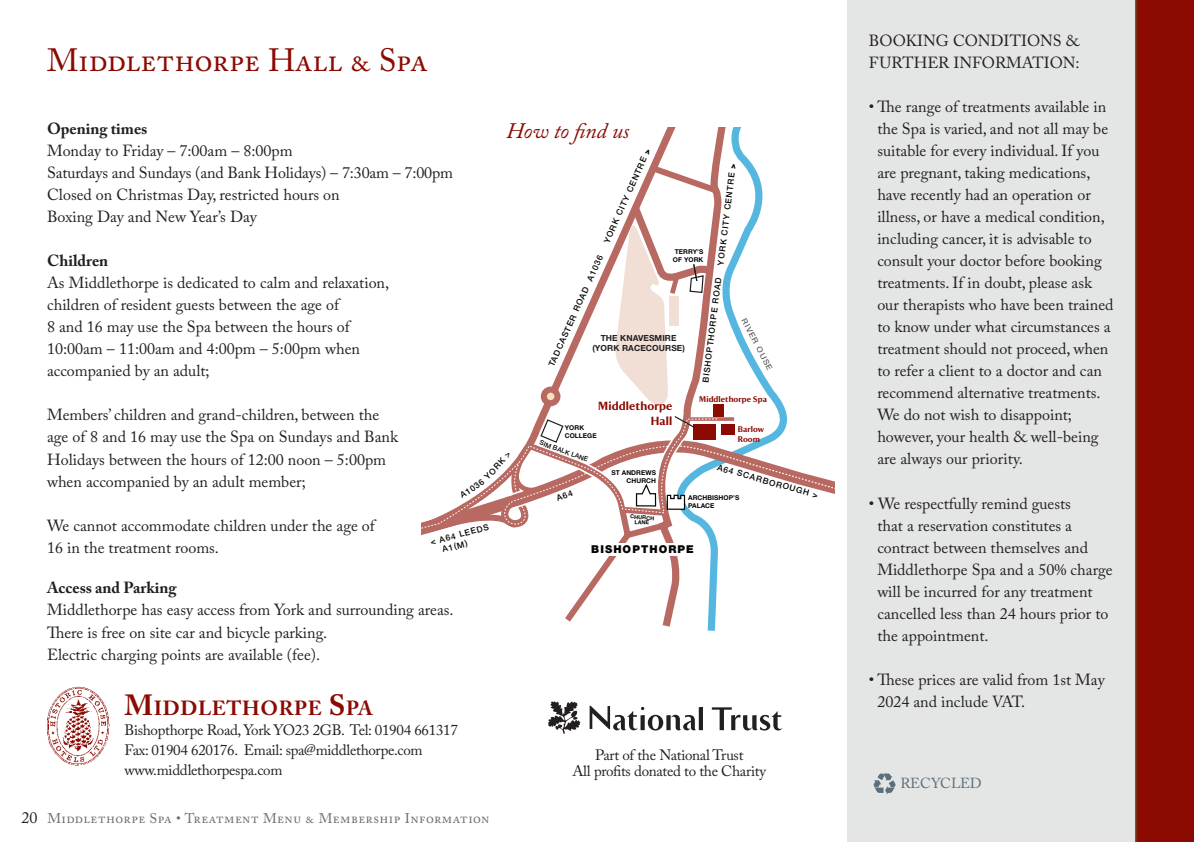
<style>
.page{position:relative;width:1194px;height:842px;background:#fff}
.page>*{position:absolute;margin:0;border:0;box-sizing:border-box;transform-origin:0 0}
.t1{font:32px "Adobe Caslon Pro";color:#8b0a02}
.t2{font:italic 22px "Adobe Caslon Pro";color:#8b0a02}
.t3{font:700 20.2px "Adobe Caslon Pro";letter-spacing:.03em;color:#8b0a02}
.t4{font:16px/22px "Adobe Caslon Pro";color:#231f20}
.t5{font:700 16px "Adobe Caslon Pro";color:#231f20}
.t6{font:15px/20px "Adobe Caslon Pro";letter-spacing:-.02em;color:#231f20}
.t7{font:14.4px "Adobe Caslon Pro";letter-spacing:-.01em;color:#5b6f7b}
.t8{font:14px "Adobe Caslon Pro";letter-spacing:.03em;color:#6c6d70}
.t9{font:700 12px/14.4px "National Trust TT";letter-spacing:.01em;color:#8b0a02;text-align:right}
.t10{font:900 10.8px "Helvetica Neue";letter-spacing:.1em;color:#050504}
.t11{font:500 8.4px/10.2px "Helvetica Neue";color:#050504}
.t12{font:700 8.4px/10.2px "Helvetica Neue";letter-spacing:.01em;color:#231f20;text-align:center}
.t13{font:700 8.4px/10.2px "National Trust TT";letter-spacing:.01em;color:#8b0a02}
.t14{font:500 8.4px "Helvetica Neue";color:#6a6767}
.t15{font:700 6.6px/8px "Helvetica Neue";letter-spacing:.01em;color:#050504}
.t16{font:500 6.6px "Helvetica Neue";color:#050504}
.t17{font:700 5.4px/4.8px "Helvetica Neue";color:#050504;text-align:center}
.s1{font-weight:700}
.s2{font-size:29px}
.s3{font-size:16px;color:#231f20}
.s4{font-weight:900}
</style>
<div class="page">
<img style="left:47px;top:686px;width:62px;height:78px">
<svg style="left:711px;top:707px;width:71px;height:23px"></svg>
<div style="left:698px;top:706px;width:5px;height:23px;background:#231f20"></div>
<svg style="left:666px;top:715px;width:4px;height:14px"></svg>
<svg style="left:671px;top:714px;width:25px;height:16px"></svg>
<svg style="left:589px;top:705px;width:74px;height:25px"></svg>
<svg style="left:548px;top:701px;width:32px;height:32px"></svg>
<div style="left:847px;top:0;width:342px;height:841px;background:#e4e5e5"></div>
<svg style="left:873px;top:773px;width:22px;height:21px"></svg>
<div style="left:1135px;top:0;width:58px;height:841px;background:#8b0a02"></div>
<svg style="left:1191px;top:0;width:3px;height:4px"></svg>
<svg style="left:421px;top:127px;width:413px;height:503px"></svg>
<h1 class="t1" style="left:47px;top:42px;width:382px">Middlethorpe Hall &amp; Spa</h1>
<p class="t5" style="left:47px;top:119px;width:102px">Opening times</p>
<p class="t4" style="left:47px;top:139px;width:407px">Monday to Friday – 7:00am – 8:00pm<br>Saturdays and Sundays (and Bank Holidays) – 7:30am – 7:00pm Closed on Christmas Day, restricted hours on<br>Boxing Day and New Year’s Day</p>
<p class="t5" style="left:47px;top:251px;width:63px">Children</p>
<p class="t4" style="left:47px;top:272px;width:343px">As Middlethorpe is dedicated to calm and relaxation, children of resident guests between the age of<br>8 and 16 may use the Spa between the hours of 10:00am – 11:00am and 4:00pm – 5:00pm when accompanied by an adult;</p>
<p class="t4" style="left:47px;top:404px;width:352px">Members’ children and grand-children, between the age of 8 and 16 may use the Spa on Sundays and Bank Holidays between the hours of 12:00 noon – 5:00pm when accompanied by an adult member;</p>
<p class="t4" style="left:47px;top:514px;width:331px">We cannot accommodate children under the age of<br>16 in the treatment rooms.</p>
<p class="t11" style="left:438px;top:534px;width:52px;text-indent:-10px;rotate:-15deg"><span class="s1">&lt;</span> A64 LEEDS<br>A1(M)</p>
<p class="t5" style="left:47px;top:578px;width:131px">Access and Parking</p>
<p class="t4" style="left:47px;top:598px;width:408px">Middlethorpe has easy access from York and surrounding areas.<br>There is free on site car and bicycle parking.<br>Electric charging points are available (fee).</p>
<p class="t3" style="left:124px;top:695px;width:250px"><span class="s2">M</span>IDDLETHORPE <span class="s2">S</span>PA</p>
<p class="t6" style="left:124px;top:719px;width:335px">Bishopthorpe Road, York YO23 2GB. Tel: 01904 661317<br>Fax: 01904 620176. Email: spa@middlethorpe.com www.middlethorpespa.com</p>
<p class="t8" style="left:22px;top:809px;width:469px"><span class="s3">20</span> Middlethorpe Spa • Treatment Menu &amp; Membership Information</p>
<h2 class="t2" style="left:506px;top:117px;width:124px">How to find us</h2>
<p class="t11" style="left:601px;top:240px;width:104px;rotate:-66deg">YORK CITY CENTRE <span class="s4">&gt;</span></p>
<p class="t11" style="left:714px;top:264px;width:104px;rotate:-83deg">YORK CITY CENTRE <span class="s4">&gt;</span></p>
<p class="t15" style="left:673px;top:248px;width:32px">TERRY’S<br>OF YORK</p>
<p class="t11" style="left:546px;top:363px;width:123px;rotate:-66deg">TADCASTER ROAD A1036</p>
<p class="t11" style="left:699px;top:382px;width:107px;rotate:-83deg">BISHOPTHORPE ROAD</p>
<p class="t14" style="left:749px;top:315px;width:59px;rotate:62deg">RIVER OUSE</p>
<p class="t12" style="left:592px;top:333px;width:94px">THE KNAVESMIRE (YORK RACECOURSE)</p>
<p class="t9" style="left:598px;top:398px;width:76px">Middlethorpe<br>Hall</p>
<p class="t15" style="left:564px;top:423px;width:33px">YORK<br>COLLEGE</p>
<p class="t16" style="left:541px;top:437px;width:53px;rotate:20deg">SIM BALK LANE</p>
<p class="t15" style="left:611px;top:468px;width:46px;text-align:right">ST ANDREWS<br>CHURCH</p>
<p class="t17" style="left:630px;top:514px;width:26px;rotate:4deg">CHURCH<br>LANE</p>
<p class="t13" style="left:699px;top:393px;width:69px">Middlethorpe Spa</p>
<p class="t13" style="left:737px;top:423px;width:28px">Barlow<br>Room</p>
<p class="t11" style="left:719px;top:461px;width:106px;rotate:16deg">A64 SCARBOROUGH <span class="s1">&gt;</span></p>
<p class="t15" style="left:688px;top:493px;width:53px">ARCHBISHOP’S<br>PALACE</p>
<p class="t10" style="left:591px;top:542px;width:104px">BISHOPTHORPE</p>
<p class="t6" style="left:572px;top:746px;width:195px;line-height:16px;text-align:center">Part of the National Trust<br>All profits donated to the Charity</p>
<p class="t4" style="left:868px;top:29px;width:212px">BOOKING CONDITIONS &amp;<br>FURTHER INFORMATION:</p>
<p class="t4" style="left:877px;top:95px;width:238px;text-indent:-8px">• The range of treatments available in the Spa is varied, and not all may be suitable for every individual. If you are pregnant, taking medications, have recently had an operation or illness, or have a medical condition, including cancer, it is advisable to consult your doctor before booking treatments. If in doubt, please ask our therapists who have been trained to know under what circumstances a treatment should not proceed, when to refer a client to a doctor and can recommend alternative treatments.<br>We do not wish to disappoint; however, your health &amp; well-being are always our priority.</p>
<p class="t4" style="left:877px;top:491px;width:237px;text-indent:-8px">• We respectfully remind guests<br>that a reservation constitutes a contract between themselves and<br>Middlethorpe Spa and a 50% charge will be incurred for any treatment cancelled less than 24 hours prior to the appointment.</p>
<p class="t4" style="left:877px;top:667px;width:229px;text-indent:-8px">• These prices are valid from 1st May<br>2024 and include VAT.</p>
<p class="t7" style="left:900px;top:774px;width:83px">RECYCLED</p>
</div>
